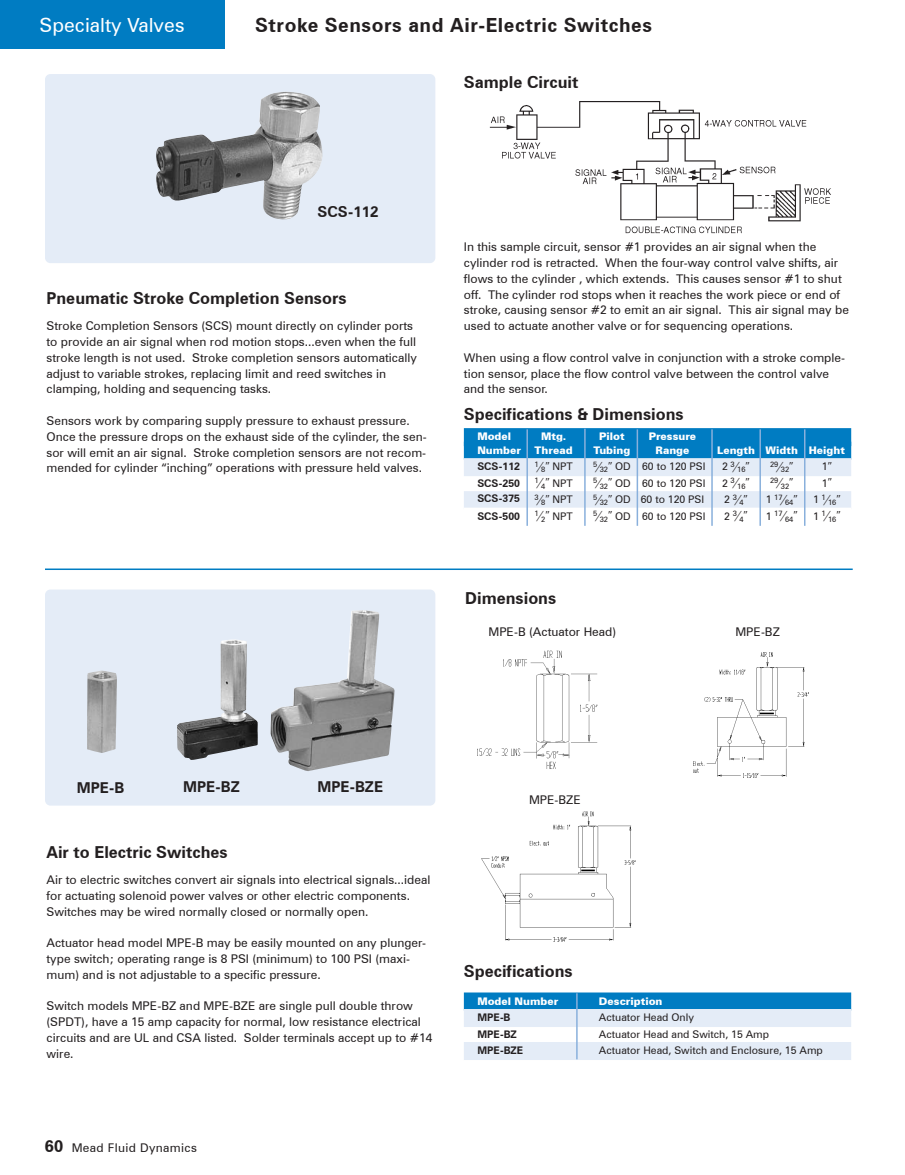
<style>
.page{position:relative;width:905px;height:1175px;background:#fff}
.page>*{position:absolute;margin:0;border:0;box-sizing:border-box;transform-origin:0 0}
.t1{font:700 19.5px "Zurich BT";letter-spacing:.03em;color:#231f20}
.t2{font:19.5px "Zurich BT";color:#fff}
.t3{font:700 16.5px "Zurich BT";color:#231f20}
.t4{font:700 15px "Zurich BT";color:#231f20}
.t5{font:12px/15.8px "Zurich BT";color:#231f20}
.t6{font:12px "Zurich BT";letter-spacing:.03em;color:#231f20}
.t7{font:10.5px "Zurich BT";color:#231f20}
.t8{font:900 10.5px "Zurich BT";color:#fff}
.t9{font:700 10.5px "Zurich BT";color:#231f20}
.t10{font:7.5px "Zurich BT";color:#231f20}
.s1{font-size:10.5px}
.s2{font-weight:700;font-size:16.5px}
</style>
<div class="page">
<div style="left:0;top:0;width:225px;height:49px;background:#007cc2"></div>
<div style="left:45px;top:74px;width:390px;height:189px;background:#e4ecf7;border-radius:5px"></div>
<div style="left:45px;top:589px;width:390px;height:216px;background:#e4ecf7;border-radius:5px"></div>
<img style="left:489px;top:101px;width:342px;height:133px">
<div style="left:464px;top:428px;width:387px;height:18px;background:#007cc2"></div>
<div style="left:464px;top:441px;width:387px;height:18px;background:#007cc2"></div>
<div style="left:464px;top:458px;width:387px;height:18px;background:#e4ecf7"></div>
<div style="left:464px;top:491px;width:387px;height:18px;background:#e4ecf7"></div>
<div style="left:464px;top:507px;width:387px;height:18px;background:#fff"></div>
<hr style="left:526px;top:429px;width:2px;height:97px;background:#89b0dc">
<hr style="left:636px;top:429px;width:2px;height:97px;background:#89b0dc">
<hr style="left:584px;top:429px;width:1px;height:97px;background:#89b0dc">
<hr style="left:711px;top:429px;width:1px;height:97px;background:#89b0dc">
<hr style="left:759px;top:429px;width:2px;height:97px;background:#89b0dc">
<hr style="left:804px;top:429px;width:1px;height:97px;background:#89b0dc">
<div style="left:464px;top:992px;width:387px;height:18px;background:#007cc2"></div>
<div style="left:464px;top:1009px;width:387px;height:18px;background:#e4ecf7"></div>
<div style="left:464px;top:1042px;width:387px;height:18px;background:#e4ecf7"></div>
<hr style="left:576px;top:993px;width:1px;height:66px;background:#89b0dc">
<hr style="left:45px;top:568px;width:807px;height:2px;background:#007cc2">
<img style="left:156px;top:92px;width:167px;height:128px">
<img style="left:177px;top:610px;width:217px;height:161px">
<img style="left:477px;top:650px;width:121px;height:119px">
<img style="left:693px;top:652px;width:116px;height:126px">
<img style="left:481px;top:811px;width:155px;height:131px">
<img style="left:87px;top:670px;width:30px;height:83px">
<p class="t2" style="left:40px;top:14px;width:146px">Specialty Valves</p>
<p class="t1" style="left:255px;top:13px;width:398px">Stroke Sensors and Air-Electric Switches</p>
<p class="t4" style="left:317px;top:203px;width:62px">SCS-112</p>
<p class="t3" style="left:464px;top:72px;width:116px">Sample Circuit</p>
<p class="t3" style="left:46px;top:288px;width:301px">Pneumatic Stroke Completion Sensors</p>
<p class="t5" style="left:46px;top:318px;width:372px">Stroke Completion Sensors (SCS) mount directly on cylinder ports to provide an air signal when rod motion stops...even when the full stroke length is not used. Stroke completion sensors automatically adjust to variable strokes, replacing limit and reed switches in clamping, holding and sequencing tasks.</p>
<p class="t5" style="left:46px;top:413px;width:381px">Sensors work by comparing supply pressure to exhaust pressure.<br>Once the pressure drops on the exhaust side of the cylinder, the sen&shy;sor will emit an air signal. Stroke completion sensors are not recom&shy;mended for cylinder “inching” operations with pressure held valves.</p>
<p class="t5" style="left:464px;top:239px;width:386px">In this sample circuit, sensor #1 provides an air signal when the cylinder rod is retracted. When the four-way control valve shifts, air flows to the cylinder , which extends. This causes sensor #1 to shut off. The cylinder rod stops when it reaches the work piece or end of stroke, causing sensor #2 to emit an air signal. This air signal may be used to actuate another valve or for sequencing operations.</p>
<p class="t5" style="left:464px;top:349px;width:382px">When using a flow control valve in conjunction with a stroke comple&shy;tion sensor, place the flow control valve between the control valve and the sensor.</p>
<p class="t3" style="left:464px;top:404px;width:221px">Specifications &amp; Dimensions</p>
<p class="t8" style="left:477px;top:430px;width:35px">Model</p>
<p class="t8" style="left:541px;top:430px;width:27px">Mtg.</p>
<p class="t8" style="left:599px;top:430px;width:27px">Pilot</p>
<p class="t8" style="left:648px;top:430px;width:49px">Pressure</p>
<p class="t8" style="left:477px;top:443px;width:45px">Number</p>
<p class="t8" style="left:534px;top:443px;width:39px">Thread</p>
<p class="t8" style="left:593px;top:443px;width:38px">Tubing</p>
<p class="t8" style="left:655px;top:443px;width:35px">Range</p>
<p class="t8" style="left:717px;top:443px;width:129px">Length Width Height</p>
<p class="t9" style="left:477px;top:460px;width:44px">SCS-112</p>
<p class="t7" style="left:534px;top:460px;width:40px"><sup>1</sup>▪<sub>8</sub> NPT</p>
<p class="t7" style="left:593px;top:460px;width:114px"><sup>5</sup>▪<sub>32</sub> OD 60 to 120 PSI</p>
<p class="t10" style="left:722px;top:465px;width:25px"><sup>2</sup> 3▪16</p>
<p class="t10" style="left:770px;top:462px;width:21px">29▪32</p>
<p class="t7" style="left:821px;top:460px;width:7px">1</p>
<p class="t9" style="left:477px;top:476px;width:44px">SCS-250</p>
<p class="t7" style="left:534px;top:476px;width:40px"><sup>1</sup>▪<sub>4</sub> NPT</p>
<p class="t7" style="left:593px;top:476px;width:114px"><sup>5</sup>▪<sub>32</sub> OD 60 to 120 PSI</p>
<p class="t10" style="left:722px;top:481px;width:25px"><sup>2</sup> 3▪16</p>
<p class="t10" style="left:770px;top:479px;width:21px">29▪32</p>
<p class="t7" style="left:821px;top:476px;width:7px">1</p>
<p class="t9" style="left:477px;top:491px;width:44px">SCS-375</p>
<p class="t7" style="left:534px;top:493px;width:40px"><sup>3</sup>▪<sub>8</sub> NPT</p>
<p class="t7" style="left:593px;top:493px;width:113px"><sup>5</sup>▪<sub>32</sub> OD 60 to 120 PSI</p>
<p class="t10" style="left:724px;top:495px;width:21px"><span class="s1">2</span> 3▪4</p>
<p class="t10" style="left:765px;top:495px;width:29px"><span class="s1">1</span> 17▪64</p>
<p class="t10" style="left:813px;top:498px;width:25px"><sup>1</sup> 1▪16</p>
<p class="t9" style="left:477px;top:509px;width:44px">SCS-500</p>
<p class="t7" style="left:534px;top:509px;width:40px"><sup>1</sup>▪<sub>2</sub> NPT</p>
<p class="t7" style="left:593px;top:509px;width:114px"><sup>5</sup>▪<sub>32</sub> OD 60 to 120 PSI</p>
<p class="t10" style="left:724px;top:512px;width:21px"><span class="s1">2</span> 3▪4</p>
<p class="t10" style="left:765px;top:512px;width:29px"><span class="s1">1</span> 17▪64</p>
<p class="t10" style="left:813px;top:514px;width:25px"><sup>1</sup> 1▪16</p>
<p class="t3" style="left:465px;top:587px;width:93px">Dimensions</p>
<p class="t5" style="left:488px;top:623px;width:129px">MPE-B (Actuator Head)</p>
<p class="t5" style="left:735px;top:623px;width:46px">MPE-BZ</p>
<p class="t4" style="left:77px;top:778px;width:49px">MPE-B</p>
<p class="t4" style="left:183px;top:777px;width:58px">MPE-BZ</p>
<p class="t4" style="left:317px;top:777px;width:67px">MPE-BZE</p>
<p class="t3" style="left:46px;top:842px;width:183px">Air to Electric Switches</p>
<p class="t5" style="left:46px;top:872px;width:385px">Air to electric switches convert air signals into electrical signals...ideal for actuating solenoid power valves or other electric components.<br>Switches may be wired normally closed or normally open.</p>
<p class="t5" style="left:46px;top:935px;width:381px">Actuator head model MPE-B may be easily mounted on any plunger&shy;type switch; operating range is 8 PSI (minimum) to 100 PSI (maxi&shy;mum) and is not adjustable to a specific pressure.</p>
<p class="t5" style="left:46px;top:998px;width:387px">Switch models MPE-BZ and MPE-BZE are single pull double throw (SPDT), have a 15 amp capacity for normal, low resistance electrical circuits and are UL and CSA listed. Solder terminals accept up to #14 wire.</p>
<p class="t5" style="left:529px;top:792px;width:53px">MPE-BZE</p>
<p class="t3" style="left:464px;top:961px;width:110px">Specifications</p>
<p class="t8" style="left:477px;top:994px;width:82px">Model Number</p>
<p class="t8" style="left:599px;top:994px;width:65px">Description</p>
<p class="t9" style="left:477px;top:1011px;width:35px">MPE-B</p>
<p class="t7" style="left:599px;top:1011px;width:97px">Actuator Head Only</p>
<p class="t9" style="left:477px;top:1027px;width:41px">MPE-BZ</p>
<p class="t7" style="left:599px;top:1027px;width:172px">Actuator Head and Switch, 15 Amp</p>
<p class="t9" style="left:477px;top:1044px;width:47px">MPE-BZE</p>
<p class="t7" style="left:599px;top:1044px;width:225px">Actuator Head, Switch and Enclosure, 15 Amp</p>
<p class="t6" style="left:45px;top:1140px;width:154px"><span class="s2">60</span> Mead Fluid Dynamics</p>
</div>
